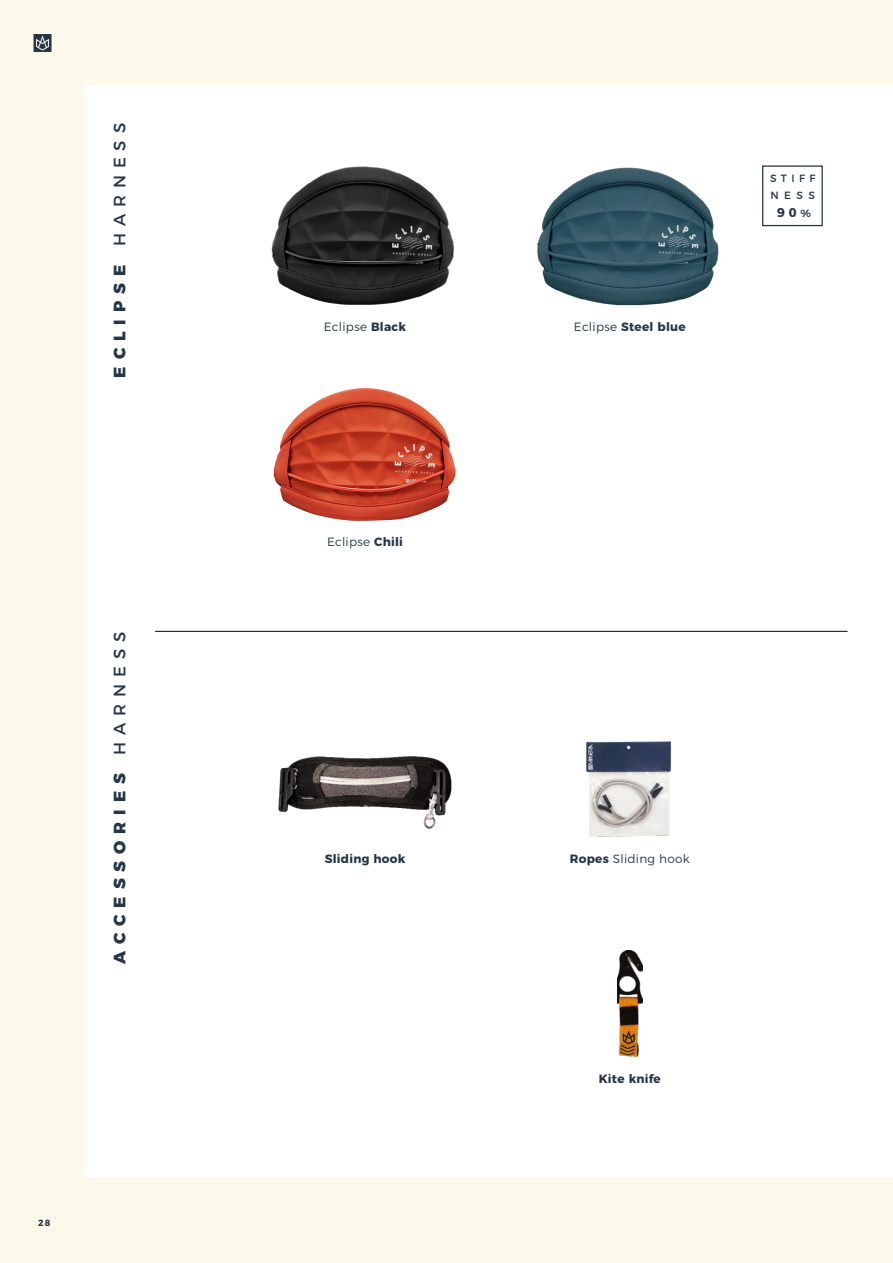
<style>
.page{position:relative;width:893px;height:1263px;background:#fcf9eb}
.page>*{position:absolute;margin:0;border:0;box-sizing:border-box;transform-origin:0 0}
.t1{font:800 16.5px "Montserrat";letter-spacing:.42em;color:#253746}
.t2{font:700 12.75px "Montserrat";color:#253746}
.t3{font:300 12px "Montserrat";letter-spacing:.02em;color:#253746}
.t4{font:700 12px "Montserrat";letter-spacing:.02em;color:#253746}
.t5{font:10.5px/16.5px "Montserrat";letter-spacing:.42em;color:#253746}
.t6{font:700 9px "Montserrat";color:#253746}
.s1{font-weight:400}
.s2{font-weight:700}
.s3{font-weight:300}
.s4{font-weight:600;font-size:10.5px}
</style>
<div class="page">
<div style="left:85px;top:85px;width:808px;height:1092px;background:#fff"></div>
<img style="left:271px;top:166px;width:183px;height:139px">
<img style="left:537px;top:167px;width:182px;height:139px">
<svg style="left:34px;top:34px;width:18px;height:18px"></svg>
<img style="left:273px;top:388px;width:183px;height:133px">
<div style="left:762px;top:165px;width:61px;height:61px;border:1px solid #253746"></div>
<hr style="left:155px;top:631px;width:693px;height:1px;background:#000">
<img style="left:278px;top:756px;width:174px;height:73px">
<img style="left:617px;top:950px;width:25px;height:106px">
<img style="left:586px;top:741px;width:85px;height:96px">
<h1 class="t1" style="left:106px;top:378px;width:256px;rotate:-90deg">ECLIPSE <span class="s1">HARNESS</span></h1>
<h1 class="t1" style="left:106px;top:963px;width:334px;rotate:-90deg">ACCESSORIES <span class="s1">HARNESS</span></h1>
<p class="t6" style="left:38px;top:1215px;width:14px">28</p>
<p class="t3" style="left:324px;top:317px;width:84px">Eclipse <span class="s2">Black</span></p>
<p class="t4" style="left:574px;top:317px;width:113px"><span class="s3">Eclipse</span> Steel blue</p>
<p class="t3" style="left:327px;top:532px;width:78px">Eclipse <span class="s2">Chili</span></p>
<p class="t5" style="left:770px;top:169px;width:47px">STIFF<br>NESS</p>
<p class="t2" style="left:777px;top:202px;width:35px">90<span class="s4">%</span></p>
<p class="t4" style="left:325px;top:849px;width:82px">Sliding hook</p>
<p class="t3" style="left:570px;top:850px;width:121px"><span class="s2">Ropes</span> Sliding hook</p>
<p class="t4" style="left:599px;top:1069px;width:64px">Kite knife</p>
</div>
